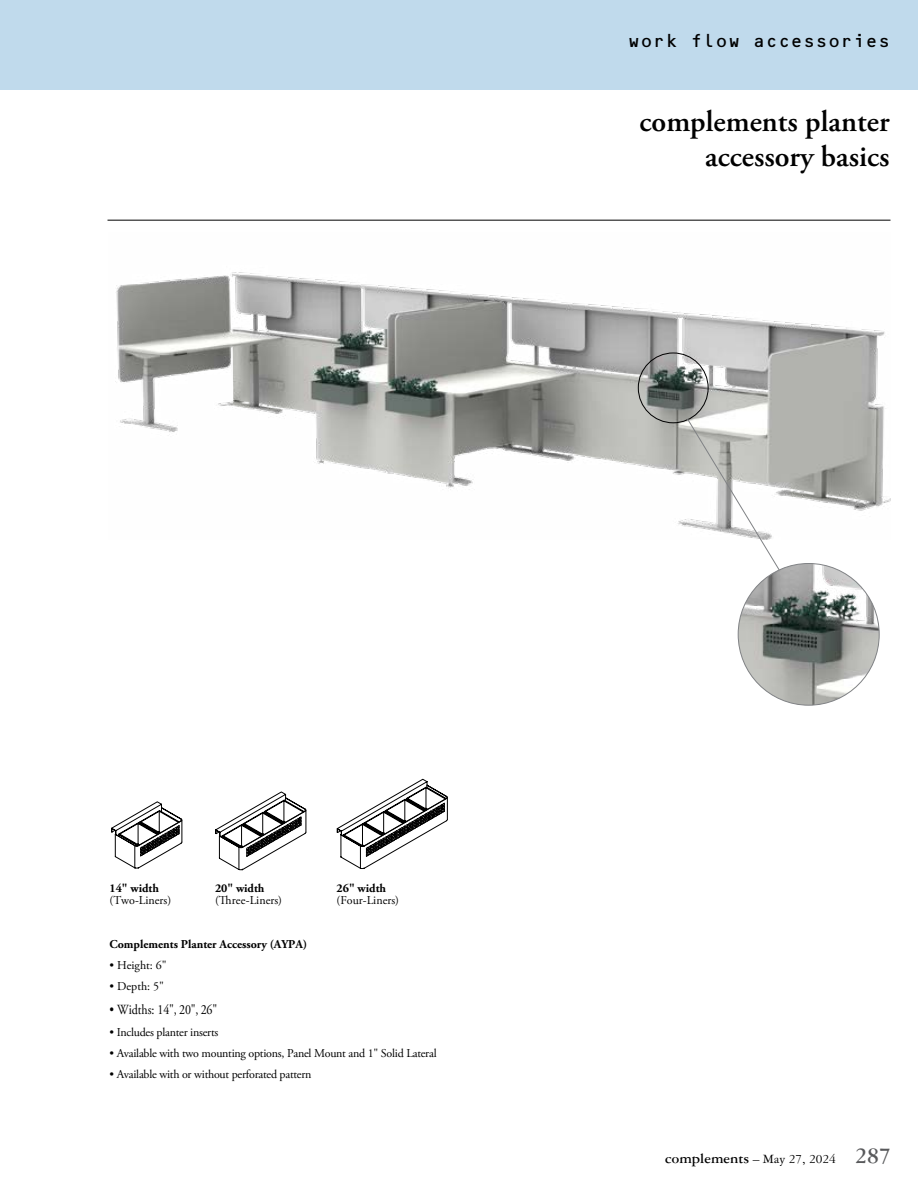
<style>
.page{position:relative;width:918px;height:1188px;background:#fff}
.page>*{position:absolute;margin:0;border:0;box-sizing:border-box;transform-origin:0 0}
.t1{font:600 30px/34.5px "Adobe Garamond Pro";letter-spacing:.05em;color:#000;text-align:right}
.t2{font:18px "OCRB Std";letter-spacing:-.025em;color:#000}
.t3{font:700 15px "Garamond Three";color:#000}
.t4{font:13.95px "Adobe Garamond Pro";letter-spacing:-.01em;color:#000;scale:.86 1}
.t5{font:12px "Adobe Garamond Pro";letter-spacing:-.02em;color:#000}
.t6{font:700 12px "Adobe Garamond Pro";color:#000}
.s1{font-weight:400;font-size:13.5px}
.s2{font-size:24px;color:#58595b}
</style>
<div class="page">
<div style="left:0;top:0;width:918px;height:90px;background:#c0daec"></div>
<img style="left:115px;top:272px;width:776px;height:255px">
<svg style="left:111px;top:801px;width:72px;height:68px"></svg>
<svg style="left:215px;top:791px;width:92px;height:80px"></svg>
<svg style="left:336px;top:778px;width:112px;height:91px"></svg>
<hr style="left:108px;top:220px;width:783px;height:1px;background:#000">
<div style="left:638px;top:353px;width:70px;height:70px;border:1px solid #000;border-radius:50%"></div>
<svg style="left:687px;top:418px;width:105px;height:173px"></svg>
<img style="left:738px;top:563px;width:141px;height:142px;border-radius:71px">
<h2 class="t2" style="left:628px;top:31px;width:265px">work flow accessories</h2>
<h1 class="t1" style="left:640px;top:105px;width:252px">complements planter accessory basics</h1>
<p class="t6" style="left:110px;top:881px;width:51px">14" width</p>
<p class="t5" style="left:110px;top:893px;width:63px">(Two-Liners)</p>
<p class="t6" style="left:215px;top:881px;width:51px">20" width</p>
<p class="t5" style="left:215px;top:893px;width:69px">(Three-Liners)</p>
<p class="t6" style="left:337px;top:881px;width:51px">26" width</p>
<p class="t5" style="left:337px;top:893px;width:64px">(Four-Liners)</p>
<p class="t6" style="left:110px;top:938px;width:199px">Complements Planter Accessory (AYPA)</p>
<p class="t5" style="left:110px;top:958px;width:59px">• Height: 6"</p>
<p class="t5" style="left:110px;top:979px;width:56px">• Depth: 5"</p>
<p class="t4" style="left:110px;top:1002px;width:127px">• Widths: 14", 20", 26"</p>
<p class="t5" style="left:110px;top:1025px;width:110px">• Includes planter inserts</p>
<p class="t5" style="left:110px;top:1046px;width:329px">• Available with two mounting options, Panel Mount and 1" Solid Lateral</p>
<p class="t5" style="left:110px;top:1067px;width:204px">• Available with or without perforated pattern</p>
<p class="t3" style="left:665px;top:1150px;width:227px">complements <span class="s1">– May 27, 2024</span> <span class="s2">287</span></p>
</div>
